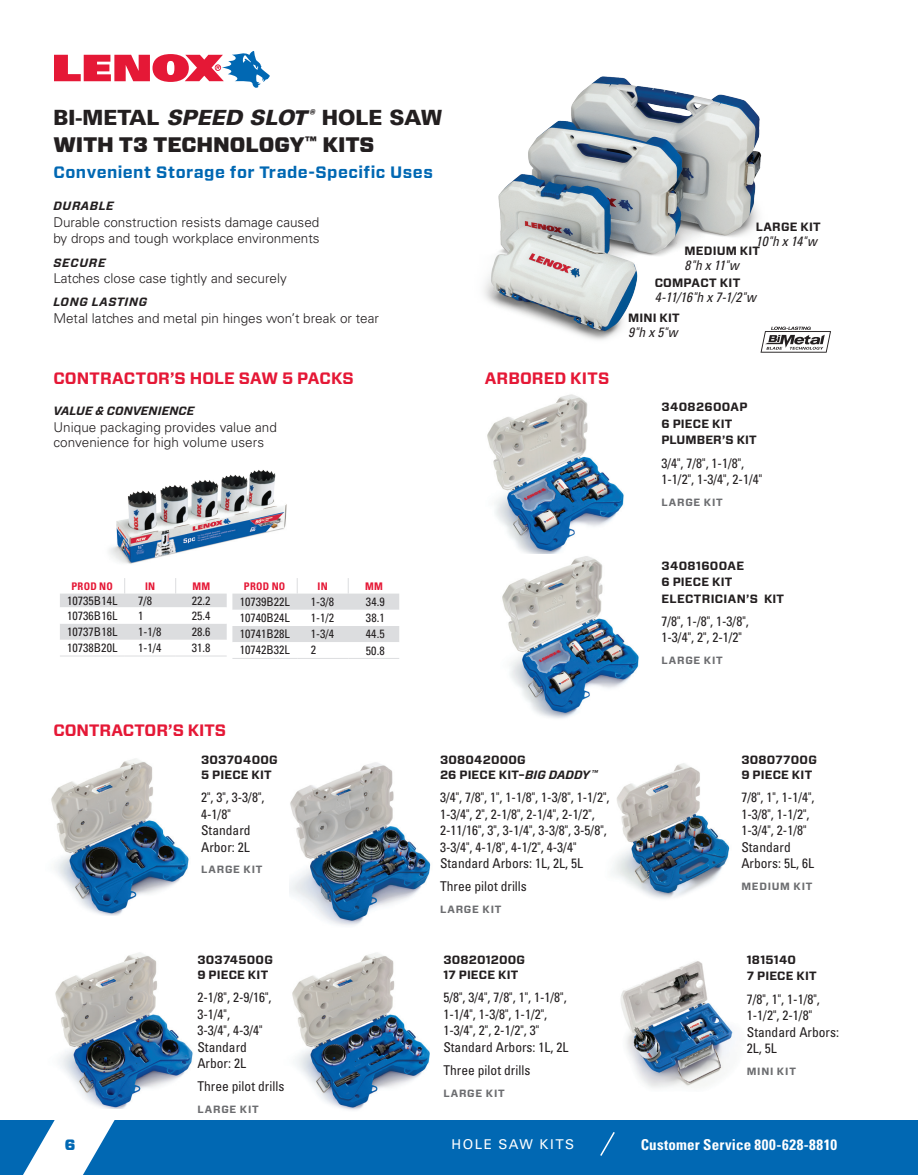
<style>
.page{position:relative;width:918px;height:1175px;background:#fff}
.page>*{position:absolute;margin:0;border:0;box-sizing:border-box;transform-origin:0 0}
.t1{font:900 21px "Univers LT Std";color:#231f20}
.t2{font:900 21px "Forza";color:#231f20}
.t3{font:700 16.5px "Forza";color:#e51836}
.t4{font:700 16.5px "Forza";letter-spacing:.03em;color:#0168b3}
.t5{font:700 condensed 15px "Univers LT Std";letter-spacing:.015em;color:#fff}
.t6{font:900 15px "Forza";color:#0168b3}
.t7{font:italic condensed 13.65px "Univers LT Std";color:#231f20}
.t8{font:condensed 13.5px/16.5px "Univers LT Std";color:#231f20}
.t9{font:300 13.5px/16.5px "Univers LT Std";color:#231f20}
.t10{font:italic condensed 13.5px "Univers LT Std";color:#231f20}
.t11{font:13.5px "Univers LT Std";letter-spacing:.115em;color:#fff}
.t12{font:700 12.15px "Forza";letter-spacing:.015em;color:#231f20}
.t13{font:700 12px/15px "Forza";letter-spacing:.02em;color:#231f20}
.t14{font:condensed 12px "Univers LT Std";letter-spacing:.005em;color:#231f20}
.t15{font:italic 700 12px "Forza";letter-spacing:.06em;color:#231f20}
.t16{font:700 10.5px "Forza";letter-spacing:.085em;color:#6c6d70}
.t17{font:700 condensed 10.5px "Univers LT Std";letter-spacing:.025em;color:#e51836}
.t18{font:italic 700 7.05px "Forza";color:#231f20}
.s1{font-style:italic}
.s2{font-family:"Forza";font-style:italic}
</style>
<div class="page">
<div style="left:0;top:1120px;width:918px;height:54px;background:#0168b3"></div>
<svg style="left:23px;top:1120px;width:92px;height:54px"></svg>
<svg style="left:54px;top:51px;width:216px;height:37px"></svg>
<svg style="left:600px;top:1132px;width:15px;height:24px"></svg>
<img style="left:612px;top:763px;width:118px;height:136px">
<img style="left:484px;top:76px;width:278px;height:264px">
<img style="left:51px;top:759px;width:138px;height:157px">
<img style="left:292px;top:953px;width:138px;height:157px">
<img style="left:290px;top:762px;width:141px;height:164px">
<img style="left:55px;top:953px;width:138px;height:155px">
<img style="left:620px;top:961px;width:113px;height:127px">
<img style="left:109px;top:470px;width:178px;height:94px">
<svg style="left:761px;top:326px;width:70px;height:27px"></svg>
<svg style="left:60px;top:578px;width:339px;height:79px"></svg>
<hr style="left:232px;top:658px;width:65px;height:1px;background:#dcdddf">
<hr style="left:297px;top:658px;width:51px;height:1px;background:#dcdddf">
<hr style="left:348px;top:658px;width:51px;height:1px;background:#dcdddf">
<img style="left:487px;top:394px;width:137px;height:160px">
<img style="left:502px;top:556px;width:137px;height:163px">
<h1 class="t1" style="left:53px;top:104px;width:390px">BI-METAL <span class="s1">SPEED SLO</span><span class="s2">T</span><sup>®</sup> HOLE SAW</h1>
<h1 class="t2" style="left:53px;top:131px;width:323px">WITH T3 TECHNOLOGY<sup>™</sup> KITS</h1>
<p class="t4" style="left:53px;top:161px;width:381px">CONVENIENT STORAGE FOR TRADE-SPECIFIC USES</p>
<p class="t15" style="left:53px;top:198px;width:10px">DURA</p>
<p class="t15" style="left:90px;top:198px;width:18px">BLE</p>
<p class="t9" style="left:53px;top:214px;width:268px">Durable construction resists damage caused by drops and tough workplace environments</p>
<p class="t15" style="left:53px;top:254px;width:54px">SECURE</p>
<p class="t9" style="left:53px;top:270px;width:235px">Latches close case tightly and securely</p>
<p class="t15" style="left:53px;top:294px;width:10px">LONG</p>
<p class="t15" style="left:92px;top:294px;width:10px">LAST</p>
<p class="t15" style="left:125px;top:294px;width:15px">ING</p>
<p class="t9" style="left:53px;top:310px;width:327px">Metal latches and metal pin hinges won’t break or tear</p>
<p class="t3" style="left:53px;top:367px;width:300px">CONTRACTOR’S HOLE SAW 5 PACKS</p>
<p class="t15" style="left:53px;top:403px;width:9px">VALUE</p>
<p class="t15" style="left:95px;top:403px;width:30px">&amp; CONVEN</p>
<p class="t15" style="left:158px;top:403px;width:38px">IENCE</p>
<p class="t9" style="left:53px;top:419px;width:225px;line-height:15px">Unique packaging provides value and convenience for high volume users</p>
<p class="t17" style="left:71px;top:579px;width:43px">PROD NO</p>
<p class="t17" style="left:145px;top:579px;width:10px">IN</p>
<p class="t17" style="left:192px;top:579px;width:19px">MM</p>
<p class="t14" style="left:67px;top:593px;width:52px">10735B14L</p>
<p class="t14" style="left:138px;top:593px;width:16px">7/8</p>
<p class="t14" style="left:192px;top:593px;width:20px">22.2</p>
<p class="t14" style="left:67px;top:608px;width:52px">10736B16L</p>
<p class="t14" style="left:138px;top:608px;width:7px">1</p>
<p class="t14" style="left:192px;top:608px;width:20px">25.4</p>
<p class="t14" style="left:67px;top:624px;width:52px">10737B18L</p>
<p class="t14" style="left:138px;top:624px;width:25px">1-1/8</p>
<p class="t14" style="left:192px;top:624px;width:20px">28.6</p>
<p class="t14" style="left:67px;top:640px;width:52px">10738B20L</p>
<p class="t14" style="left:138px;top:640px;width:25px">1-1/4</p>
<p class="t14" style="left:192px;top:640px;width:20px">31.8</p>
<p class="t17" style="left:244px;top:579px;width:43px">PROD NO</p>
<p class="t17" style="left:318px;top:579px;width:10px">IN</p>
<p class="t17" style="left:365px;top:579px;width:19px">MM</p>
<p class="t14" style="left:240px;top:594px;width:52px">10739B22L</p>
<p class="t14" style="left:311px;top:594px;width:25px">1-3/8</p>
<p class="t14" style="left:366px;top:594px;width:20px">34.9</p>
<p class="t14" style="left:240px;top:610px;width:52px">10740B24L</p>
<p class="t14" style="left:311px;top:610px;width:25px">1-1/2</p>
<p class="t14" style="left:366px;top:610px;width:20px">38.1</p>
<p class="t14" style="left:240px;top:626px;width:52px">10741B28L</p>
<p class="t14" style="left:311px;top:626px;width:25px">1-3/4</p>
<p class="t14" style="left:366px;top:626px;width:20px">44.5</p>
<p class="t14" style="left:240px;top:642px;width:52px">10742B32L</p>
<p class="t14" style="left:311px;top:642px;width:7px">2</p>
<p class="t14" style="left:366px;top:643px;width:20px">50.8</p>
<p class="t3" style="left:485px;top:367px;width:126px">ARBORED KITS</p>
<p class="t13" style="left:756px;top:219px;width:53px">LARGE KIT</p>
<p class="t10" style="left:756px;top:232px;width:63px">10"h x 14"w</p>
<p class="t13" style="left:685px;top:244px;width:29px">MEDIUM</p>
<p class="t13" style="left:740px;top:244px;width:8px">KIT</p>
<p class="t10" style="left:685px;top:257px;width:56px">8"h x 11"w</p>
<p class="t12" style="left:655px;top:275px;width:73px">COMPACT KIT</p>
<p class="t7" style="left:655px;top:289px;width:103px">4-11/16"h x 7-1/2"w</p>
<p class="t13" style="left:628px;top:310px;width:39px">MINI KIT</p>
<p class="t10" style="left:628px;top:323px;width:51px">9"h x 5"w</p>
<p class="t13" style="left:661px;top:399px;width:79px;line-height:16.5px">34082600AP<br>6 PIECE KIT<br>PLUMBER</p>
<p class="t13" style="left:722px;top:433px;width:36px">’S KIT</p>
<p class="t8" style="left:661px;top:454px;width:102px">3/4", 7/8", 1-1/8",<br>1-1/2", 1-3/4", 2-1/4"</p>
<p class="t16" style="left:661px;top:495px;width:50px">LARGE KIT</p>
<p class="t13" style="left:661px;top:557px;width:124px;line-height:16.5px">34081600AE<br>6 PIECE KIT<br>ELECTRICIAN’S KIT</p>
<p class="t8" style="left:661px;top:612px;width:89px">7/8", 1-/8", 1-3/8",<br>1-3/4", 2", 2-1/2"</p>
<p class="t16" style="left:661px;top:653px;width:50px">LARGE KIT</p>
<p class="t3" style="left:53px;top:719px;width:145px">CONTRACTOR’S KITS</p>
<p class="t13" style="left:201px;top:752px;width:78px">30370400G<br>5 PI ECE KIT</p>
<p class="t8" style="left:201px;top:788px;width:65px">2", 3", 3-3/8",<br>4-1/8"<br>Standard<br>Arbor: 2L</p>
<p class="t16" style="left:201px;top:862px;width:50px">LARGE KIT</p>
<p class="t13" style="left:197px;top:952px;width:77px">30374500G<br>9 PI ECE KIT</p>
<p class="t8" style="left:197px;top:989px;width:76px">2-1/8", 2-9/16",<br>3-1/4",<br>3-3/4", 4-3/4"<br>Standard<br>Arbor: 2L</p>
<p class="t8" style="left:197px;top:1078px;width:88px">Three pilot drills</p>
<p class="t16" style="left:197px;top:1102px;width:50px">LARGE KIT</p>
<p class="t13" style="left:440px;top:752px;width:119px">308042000G<br>26 PI ECE KIT–<span class="s1">BIG DADDY</span></p>
<p class="t18" style="left:591px;top:767px;width:8px">™</p>
<p class="t8" style="left:440px;top:788px;width:171px">3/4", 7/8", 1", 1-1/8", 1-3/8", 1-1/2", 1-3/4", 2", 2-1/8", 2-1/4", 2-1/2", 2-11/16", 3", 3-1/4", 3-3/8", 3-5/8", 3-3/4", 4-1/8", 4-1/2", 4-3/4" Standard Arbors: 1L, 2L, 5L</p>
<p class="t8" style="left:440px;top:878px;width:88px">Three pilot drills</p>
<p class="t16" style="left:440px;top:902px;width:50px">LARGE KIT</p>
<p class="t13" style="left:443px;top:952px;width:83px">308201200G<br>17 PIECE KIT</p>
<p class="t8" style="left:443px;top:989px;width:127px">5/8", 3/4", 7/8", 1", 1-1/8",<br>1-1/4", 1-3/8", 1-1/2",<br>1-3/4", 2", 2-1/2", 3"<br>Standard Arbors: 1L, 2L</p>
<p class="t8" style="left:443px;top:1061px;width:88px">Three pilot drills</p>
<p class="t16" style="left:443px;top:1086px;width:50px">LARGE KIT</p>
<p class="t13" style="left:741px;top:752px;width:77px">30807700G<br>9 PI ECE KIT</p>
<p class="t8" style="left:741px;top:788px;width:75px">7/8", 1", 1-1/4",<br>1-3/8", 1-1/2",<br>1-3/4", 2-1/8"<br>Standard<br>Arbors: 5L, 6L</p>
<p class="t16" style="left:741px;top:879px;width:27px">MEDIUM</p>
<p class="t16" style="left:794px;top:879px;width:7px">KIT</p>
<p class="t13" style="left:747px;top:951px;width:65px;line-height:16.5px">1815140<br>7 PI ECE KIT</p>
<p class="t8" style="left:747px;top:990px;width:94px">7/8", 1", 1-1/8",<br>1-1/2", 2-1/8"<br>Standard Arbors:<br>2L, 5L</p>
<p class="t16" style="left:747px;top:1064px;width:8px">MINI</p>
<p class="t16" style="left:777px;top:1064px;width:15px">KIT</p>
<p class="t6" style="left:65px;top:1134px;width:12px">6</p>
<p class="t11" style="left:451px;top:1136px;width:124px">HOLE SAW KITS</p>
<p class="t5" style="left:641px;top:1135px;width:198px">CUSTOMER SERVICE 800-628-8810</p>
</div>
